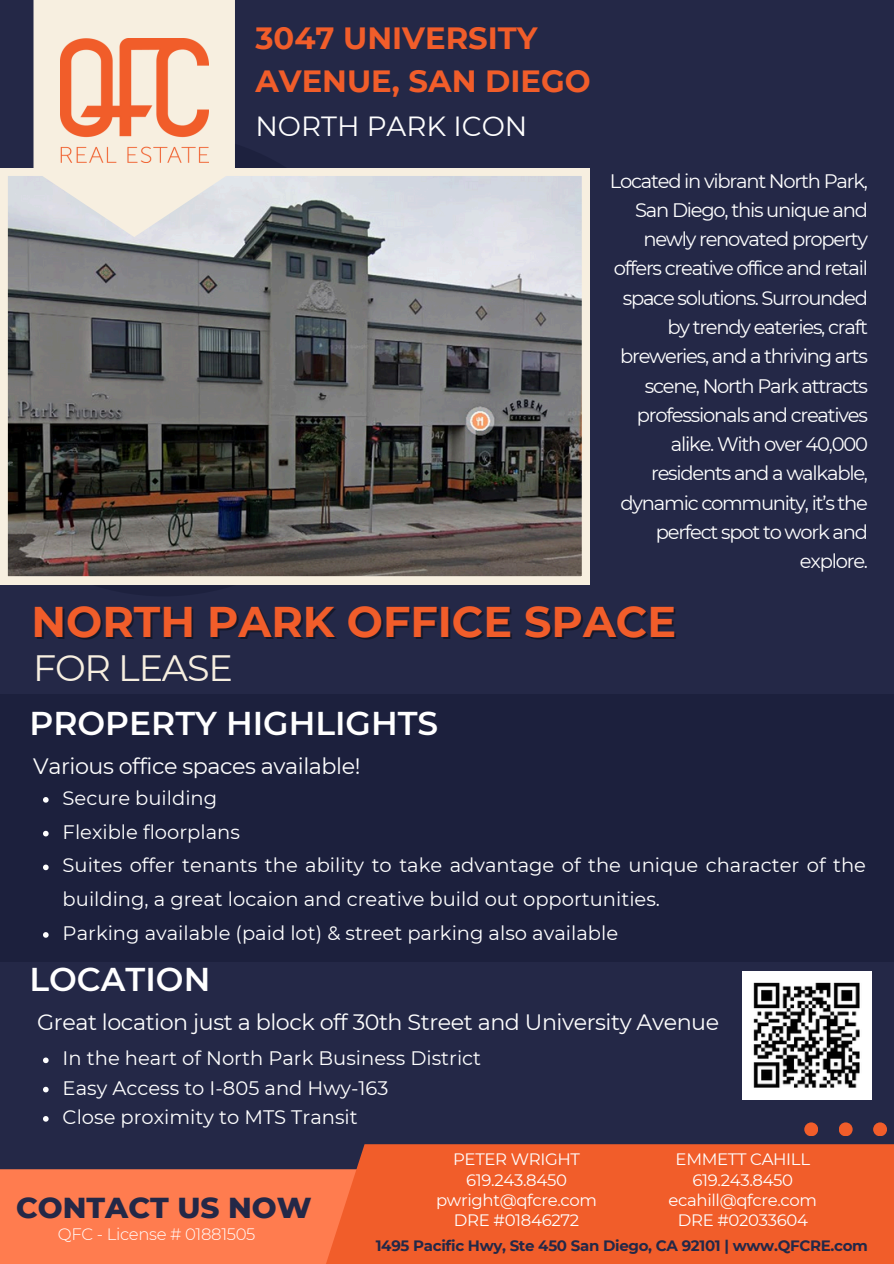
<style>
.page{position:relative;width:894px;height:1264px;background:#fff}
.page>*{position:absolute;margin:0;border:0;box-sizing:border-box;transform-origin:0 0}
.t1{font:700 42.9px "Montserrat";color:#f15d2a}
.t2{font:36.6px "Montserrat";letter-spacing:-.03em;color:#f7efe0}
.t3{font:600 33px "Montserrat";color:#fff}
.t4{font:700 30.6px/42.8px "Montserrat";color:#f15d2a}
.t5{font:800 29.4px "Montserrat";color:#242847}
.t6{font:27.75px "Montserrat";color:#fff}
.t7{font:22.2px "Montserrat";letter-spacing:-.02em;color:#fff}
.t8{font:19.5px/29.2px "Montserrat";letter-spacing:-.065em;color:#fff;text-align:right}
.t9{font:19.5px/33.8px "Montserrat";color:#fff}
.t10{font:16.5px/20.2px "Montserrat";letter-spacing:-.02em;color:#fff;text-align:center}
.t11{font:300 16.5px "Montserrat";letter-spacing:-.02em;color:#fff}
.t12{font:700 15px "Montserrat";letter-spacing:-.02em;color:#242847}
</style>
<div class="page">
<div style="left:0;top:0;width:893px;height:1263px;background:#242847"></div>
<div style="left:0;top:694px;width:893px;height:267px;background:#1c203d"></div>
<svg style="left:0;top:168px;width:589px;height:416px;background:#716f6f"></svg>
<svg style="left:33px;top:0;width:202px;height:237px;background:#efe9df"></svg>
<img style="left:60px;top:39px;width:149px;height:124px">
<div style="left:804px;top:1122px;width:14px;height:14px;background:#f15d2a;border-radius:50%"></div>
<div style="left:838px;top:1122px;width:14px;height:14px;background:#f15d2a;border-radius:50%"></div>
<div style="left:872px;top:1122px;width:14px;height:14px;background:#f15d2a;border-radius:50%"></div>
<div style="left:0;top:1169px;width:575px;height:94px;background:#ff7c4f"></div>
<div style="left:321px;top:1144px;width:572px;height:119px;background:#f15d2a"></div>
<img style="left:742px;top:971px;width:128px;height:128px">
<svg style="left:43px;top:797px;width:6px;height:5px"></svg>
<svg style="left:43px;top:830px;width:6px;height:6px"></svg>
<svg style="left:43px;top:864px;width:6px;height:6px"></svg>
<svg style="left:43px;top:932px;width:6px;height:5px"></svg>
<svg style="left:43px;top:1057px;width:6px;height:6px"></svg>
<svg style="left:43px;top:1086px;width:6px;height:6px"></svg>
<svg style="left:43px;top:1116px;width:6px;height:5px"></svg>
<h3 class="t4" style="left:255px;top:17px;width:337px">3047 UNIVERSITY<br>AVENUE, SAN DIEGO</h3>
<p class="t6" style="left:255px;top:109px;width:273px">NORTH PARK ICON</p>
<p class="t8" style="left:609px;top:166px;width:259px">Located in vibrant North Park,<br>San Diego, this unique and newly renovated property offers creative office and retail space solutions. Surrounded by trendy eateries, craft breweries, and a thriving arts scene, North Park attracts professionals and creatives alike. With over 40,000 residents and a walkable, dynamic community, it’s the perfect spot to work and explore.</p>
<p class="t1" style="left:31px;top:595px;width:646px">NORTH PARK OFFICE SPACE</p>
<p class="t2" style="left:33px;top:645px;width:201px">FOR LEASE</p>
<h1 class="t3" style="left:29px;top:702px;width:410px">PROPERTY HIGHLIGHTS</h1>
<h6 class="t7" style="left:33px;top:752px;width:328px">Various office spaces available!</h6>
<h2 class="t9" style="left:63px;top:781px;width:156px">Secure building</h2>
<p class="t9" style="left:63px;top:814px;width:179px">Flexible floorplans</p>
<p class="t9" style="left:63px;top:848px;width:804px">Suites offer tenants the ability to take advantage of the unique character of the building, a great locaion and creative build out opportunities.</p>
<p class="t9" style="left:63px;top:916px;width:557px">Parking available (paid lot) &amp; street parking also available</p>
<p class="t3" style="left:29px;top:959px;width:182px">LOCATION</p>
<p class="t7" style="left:37px;top:1008px;width:683px">Great location just a block off 30th Street and University Avenue</p>
<p class="t9" style="left:63px;top:1041px;width:420px">In the heart of North Park Business District</p>
<p class="t9" style="left:63px;top:1070px;width:327px">Easy Access to I-805 and Hwy-163</p>
<h4 class="t9" style="left:63px;top:1100px;width:296px">Close proximity to MTS Transit</h4>
<h2 class="t5" style="left:16px;top:1188px;width:297px">CONTACT US NOW</h2>
<p class="t11" style="left:58px;top:1223px;width:199px">QFC - License # 01881505</p>
<h6 class="t10" style="left:436px;top:1149px;width:162px">PETER WRIGHT<br>619.243.8450 pwright@qfcre.com<br>DRE #01846272</h6>
<p class="t12" style="left:375px;top:1236px;width:493px">1495 Pacific Hwy, Ste 450 San Diego, CA 92101 | www.QFCRE.com</p>
<p class="t10" style="left:668px;top:1149px;width:150px">EMMETT CAHILL<br>619.243.8450 ecahill@qfcre.com<br>DRE #02033604</p>
</div>
